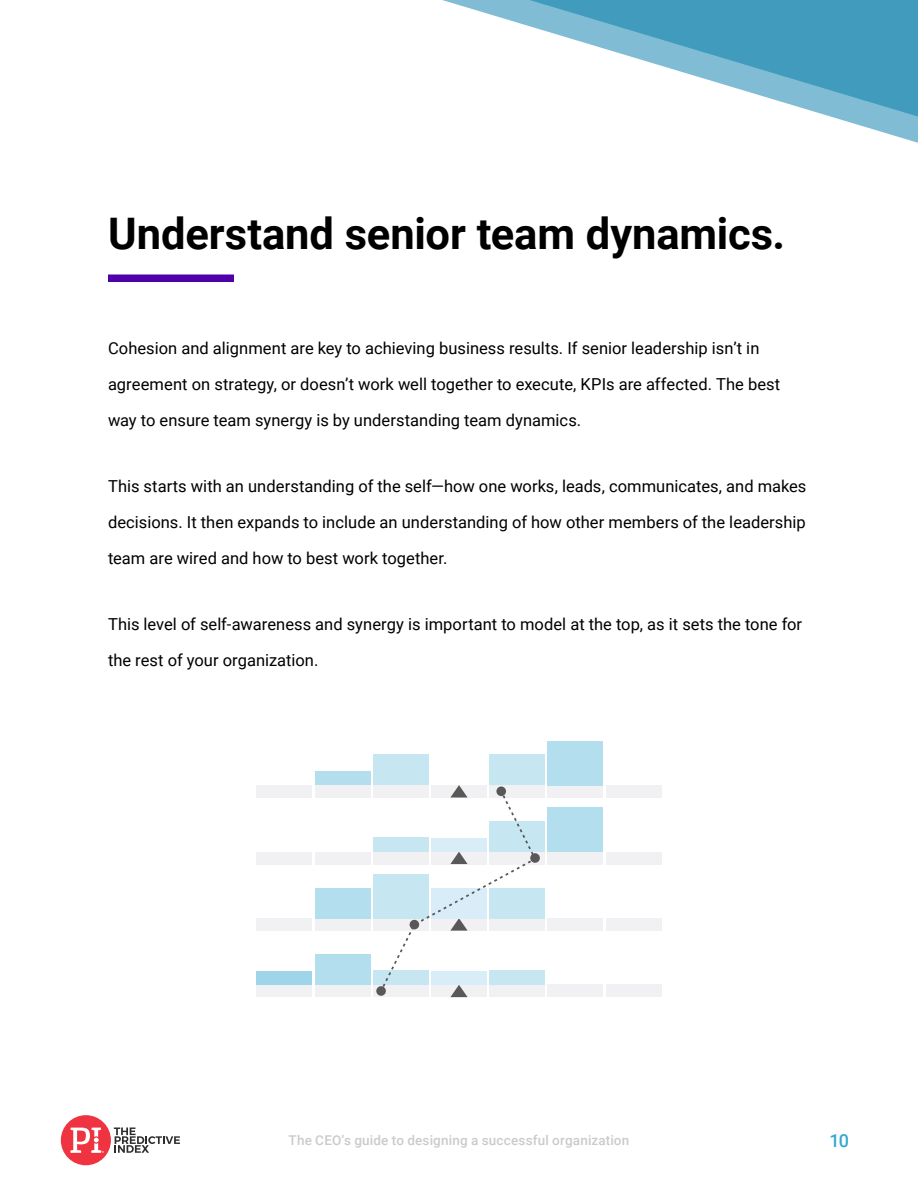
<style>
.page{position:relative;width:918px;height:1188px;background:#fff}
.page>*{position:absolute;margin:0;border:0;box-sizing:border-box;transform-origin:0 0}
.Header_1{font:700 43.5px "Roboto";color:#000}
.t1{font:500 18px "Roboto";color:#33a8d3}
.Body{font:16.5px/36px "Roboto";color:#000}
.t2{font:500 13.5px "Roboto";letter-spacing:.01em;color:#c9cbcc}
</style>
<div class="page">
<div style="left:61px;top:1115px;width:50px;height:50px;background:#ef3340;border-radius:50%"></div>
<svg style="left:114px;top:1128px;width:66px;height:25px"></svg>
<svg style="left:70px;top:1128px;width:34px;height:25px"></svg>
<svg style="left:442px;top:0;width:476px;height:143px"></svg>
<div style="left:108px;top:274px;width:126px;height:8px;background:#5000a8"></div>
<div style="left:257px;top:785px;width:55px;height:13px;background:#ededf0"></div>
<div style="left:315px;top:785px;width:55px;height:13px;background:#ededf0"></div>
<div style="left:373px;top:785px;width:55px;height:13px;background:#ededf0"></div>
<div style="left:490px;top:785px;width:55px;height:13px;background:#ededf0"></div>
<div style="left:548px;top:785px;width:55px;height:13px;background:#ededf0"></div>
<div style="left:606px;top:785px;width:55px;height:13px;background:#ededf0"></div>
<div style="left:257px;top:852px;width:55px;height:12px;background:#ededf0"></div>
<div style="left:315px;top:852px;width:55px;height:12px;background:#ededf0"></div>
<div style="left:373px;top:852px;width:55px;height:12px;background:#ededf0"></div>
<div style="left:490px;top:852px;width:55px;height:12px;background:#ededf0"></div>
<div style="left:548px;top:852px;width:55px;height:12px;background:#ededf0"></div>
<div style="left:606px;top:852px;width:55px;height:12px;background:#ededf0"></div>
<div style="left:257px;top:918px;width:55px;height:13px;background:#ededf0"></div>
<div style="left:315px;top:918px;width:55px;height:13px;background:#ededf0"></div>
<div style="left:373px;top:918px;width:55px;height:13px;background:#ededf0"></div>
<div style="left:490px;top:918px;width:55px;height:13px;background:#ededf0"></div>
<div style="left:548px;top:918px;width:55px;height:13px;background:#ededf0"></div>
<div style="left:606px;top:918px;width:55px;height:13px;background:#ededf0"></div>
<div style="left:257px;top:985px;width:55px;height:12px;background:#ededf0"></div>
<div style="left:315px;top:985px;width:55px;height:12px;background:#ededf0"></div>
<div style="left:373px;top:985px;width:55px;height:12px;background:#ededf0"></div>
<div style="left:490px;top:985px;width:55px;height:12px;background:#ededf0"></div>
<div style="left:548px;top:985px;width:55px;height:12px;background:#ededf0"></div>
<div style="left:606px;top:985px;width:55px;height:12px;background:#ededf0"></div>
<div style="left:315px;top:771px;width:55px;height:14px;background:#b2deed"></div>
<div style="left:548px;top:741px;width:55px;height:44px;background:#b2deed"></div>
<div style="left:548px;top:808px;width:55px;height:44px;background:#b2deed"></div>
<div style="left:373px;top:874px;width:55px;height:44px;background:#c6e6f1"></div>
<div style="left:315px;top:888px;width:55px;height:30px;background:#b2deed"></div>
<div style="left:373px;top:755px;width:55px;height:30px;background:#c6e6f1"></div>
<div style="left:490px;top:821px;width:55px;height:31px;background:#c6e6f1"></div>
<div style="left:490px;top:888px;width:55px;height:30px;background:#c6e6f1"></div>
<div style="left:373px;top:838px;width:55px;height:14px;background:#c6e6f1"></div>
<div style="left:373px;top:971px;width:55px;height:14px;background:#c6e6f1"></div>
<div style="left:490px;top:971px;width:55px;height:14px;background:#c6e6f1"></div>
<div style="left:490px;top:755px;width:55px;height:30px;background:#c6e6f1"></div>
<div style="left:315px;top:954px;width:55px;height:31px;background:#b2deed"></div>
<div style="left:257px;top:971px;width:55px;height:14px;background:#9fd5ea"></div>
<svg style="left:530px;top:853px;width:10px;height:10px"></svg>
<svg style="left:376px;top:986px;width:10px;height:10px"></svg>
<svg style="left:380px;top:785px;width:156px;height:212px"></svg>
<p class="Header_1" style="left:108px;top:203px;width:679px">Understand senior team dynamics.</p>
<p class="Body" style="left:108px;top:330px;width:674px">Cohesion and alignment are key to achieving business results. If senior leadership isn’t in agreement on strategy, or doesn’t work well together to execute, KPIs are affected. The best way to ensure team synergy is by understanding team dynamics.</p>
<p class="Body" style="left:108px;top:468px;width:700px;text-align:justify">This starts with an understanding of the self—how one works, leads, communicates, and makes decisions. It then expands to include an understanding of how other members of the leadership team are wired and how to best work together.</p>
<p class="Body" style="left:108px;top:606px;width:696px">This level of self-awareness and synergy is important to model at the top, as it sets the tone for the rest of your organization.</p>
<p class="t2" style="left:289px;top:1131px;width:342px">The CEO’s guide to designing a successful organization</p>
<p class="t1" style="left:829px;top:1128px;width:21px">10</p>
</div>
